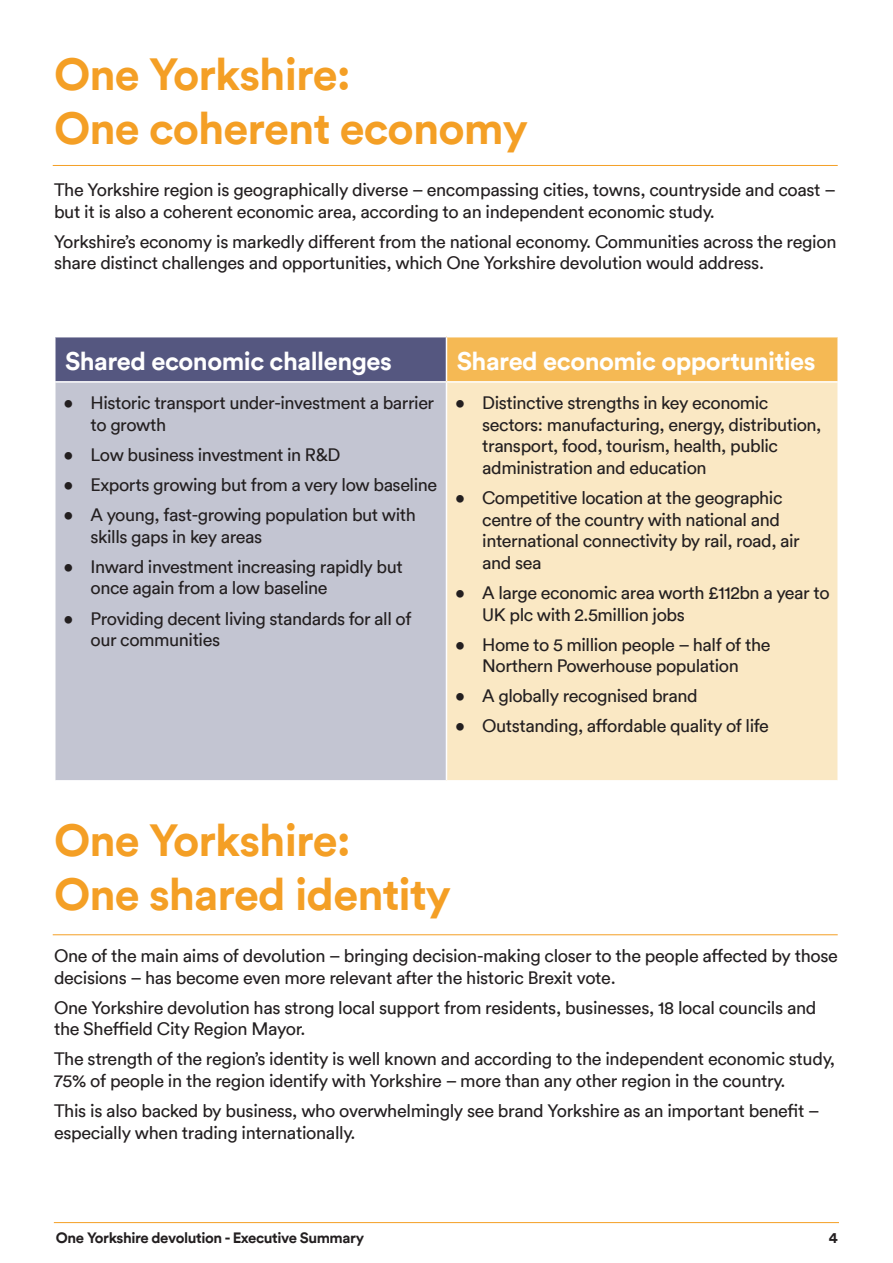
<style>
.page{position:relative;width:893px;height:1263px;background:#fff}
.page>*{position:absolute;margin:0;border:0;box-sizing:border-box;transform-origin:0 0}
.t1{font:700 45px/54px "Circular TT";letter-spacing:-.02em;color:#f49f25}
.t2{font:700 25.5px "Circular TT";letter-spacing:-.02em;color:#fff}
.t3{font:18px/21.6px "Circular TT";letter-spacing:-.02em;color:#231f20}
.t4{font:700 15px "Circular TT";letter-spacing:-.03em;color:#231f20}
</style>
<div class="page">
<hr style="left:54px;top:1222px;width:785px;height:1px;background:#f49f25">
<div style="left:55px;top:337px;width:391px;height:45px;background:#555780"></div>
<div style="left:446px;top:337px;width:392px;height:45px;background:#f5b954"></div>
<div style="left:55px;top:382px;width:391px;height:399px;background:#c3c5d2"></div>
<div style="left:446px;top:382px;width:392px;height:399px;background:#fae8c4"></div>
<hr style="left:54px;top:337px;width:2px;height:44px;background:#fff">
<hr style="left:446px;top:337px;width:1px;height:44px;background:#fff">
<hr style="left:837px;top:337px;width:2px;height:44px;background:#fff">
<hr style="left:54px;top:381px;width:392px;height:2px;background:#fff">
<hr style="left:54px;top:383px;width:2px;height:397px;background:#fff">
<hr style="left:446px;top:381px;width:393px;height:2px;background:#fff">
<hr style="left:446px;top:383px;width:1px;height:397px;background:#fff">
<hr style="left:837px;top:383px;width:2px;height:397px;background:#fff">
<hr style="left:54px;top:780px;width:392px;height:2px;background:#fff">
<hr style="left:446px;top:780px;width:393px;height:2px;background:#fff">
<hr style="left:53px;top:165px;width:785px;height:1px;background:#f49f25">
<hr style="left:53px;top:934px;width:785px;height:1px;background:#f49f25">
<h1 class="t1" style="left:54px;top:47px;width:475px">One Yorkshire:<br>One coherent economy</h1>
<p class="t3" style="left:54px;top:179px;width:783px">The Yorkshire region is geographically diverse – encompassing cities, towns, countryside and coast – but it is also a coherent economic area, according to an independent economic study.</p>
<p class="t3" style="left:54px;top:230px;width:784px">Yorkshire’s economy is markedly different from the national economy. Communities across the region share distinct challenges and opportunities, which One Yorkshire devolution would address.</p>
<h2 class="t2" style="left:65px;top:344px;width:328px">Shared economic challenges</h2>
<h2 class="t2" style="left:457px;top:344px;width:360px">Shared economic opportunities</h2>
<p class="t3" style="left:91px;top:392px;width:345px;text-indent:-27px">• Historic transport under-investment a barrier to growth</p>
<p class="t3" style="left:64px;top:444px;width:279px">• Low business investment in R&amp;D</p>
<p class="t3" style="left:64px;top:474px;width:375px">• Exports growing but from a very low baseline</p>
<p class="t3" style="left:91px;top:504px;width:327px;text-indent:-27px">• A young, fast-growing population but with skills gaps in key areas</p>
<p class="t3" style="left:91px;top:555px;width:314px;text-indent:-27px">• Inward investment increasing rapidly but once again from a low baseline</p>
<p class="t3" style="left:91px;top:607px;width:323px;text-indent:-27px">• Providing decent living standards for all of our communities</p>
<p class="t3" style="left:482px;top:392px;width:341px;text-indent:-27px">• Distinctive strengths in key economic sectors: manufacturing, energy, distribution, transport, food, tourism, health, public administration and education</p>
<p class="t3" style="left:482px;top:487px;width:319px;text-indent:-27px">• Competitive location at the geographic centre of the country with national and international connectivity by rail, road, air and sea</p>
<p class="t3" style="left:482px;top:582px;width:349px;text-indent:-27px">• A large economic area worth £112bn a year to<br>UK plc with 2.5million jobs</p>
<p class="t3" style="left:455px;top:633px;width:317px;text-align:center">• Home to 5 million people – half of the<br>Northern Powerhouse population</p>
<p class="t3" style="left:455px;top:685px;width:244px">• A globally recognised brand</p>
<p class="t3" style="left:455px;top:715px;width:315px">• Outstanding, affordable quality of life</p>
<h1 class="t1" style="left:54px;top:812px;width:399px">One Yorkshire:<br>One shared identity</h1>
<p class="t3" style="left:54px;top:945px;width:785px">One of the main aims of devolution – bringing decision-making closer to the people affected by those decisions – has become even more relevant after the historic Brexit vote.</p>
<p class="t3" style="left:54px;top:996px;width:764px">One Yorkshire devolution has strong local support from residents, businesses, 18 local councils and the Sheffield City Region Mayor.</p>
<p class="t3" style="left:54px;top:1048px;width:782px">The strength of the region’s identity is well known and according to the independent economic study,<br>75% of people in the region identify with Yorkshire – more than any other region in the country.</p>
<p class="t3" style="left:54px;top:1100px;width:767px">This is also backed by business, who overwhelmingly see brand Yorkshire as an important benefit – especially when trading internationally.</p>
<p class="t4" style="left:56px;top:1227px;width:310px">One Yorkshire devolution - Executive Summary</p>
<p class="t4" style="left:829px;top:1227px;width:10px">4</p>
</div>
